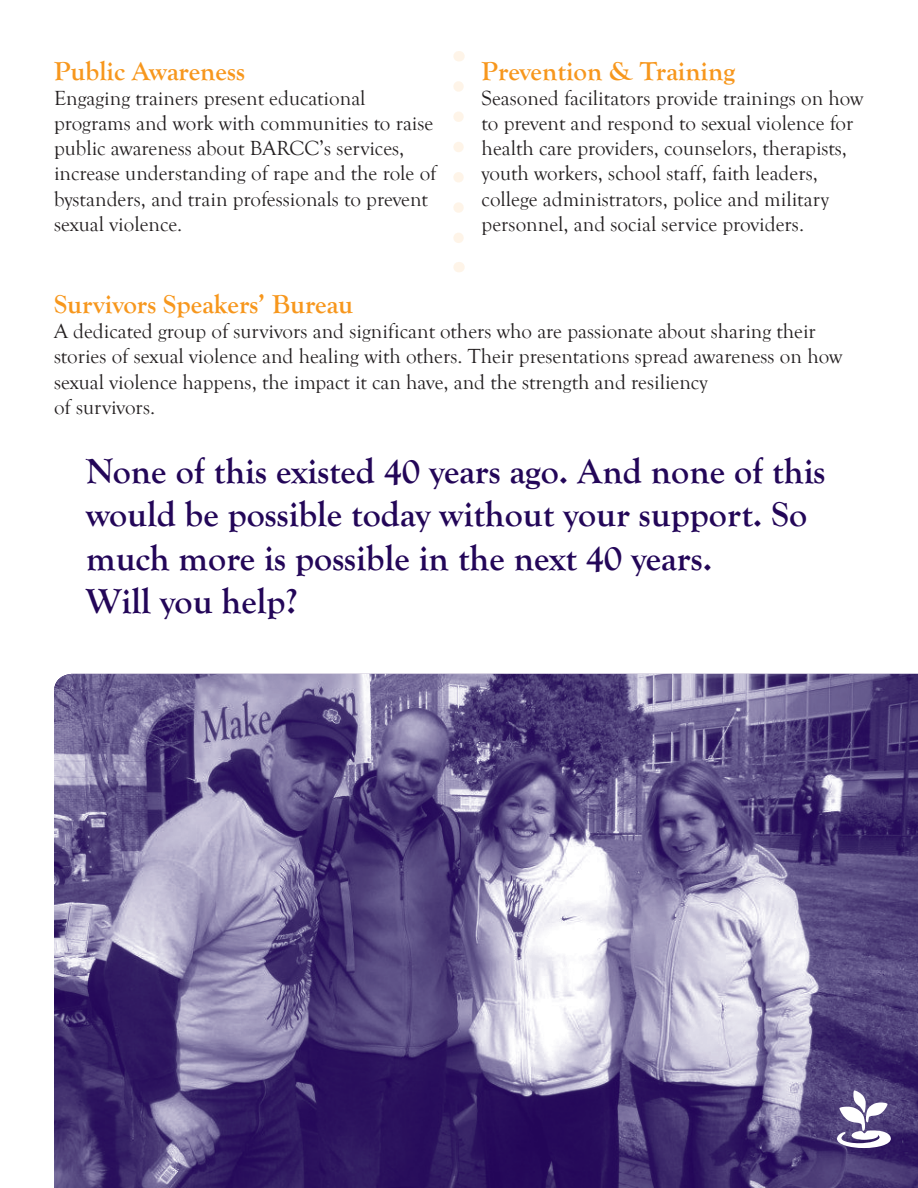
<style>
.page{position:relative;width:918px;height:1188px;background:#fff}
.page>*{position:absolute;margin:0;border:0;box-sizing:border-box;transform-origin:0 0}
.t1{font:700 36px/43.2px "Goudy Old Style T";color:#230658}
.t2{font:700 27px "Goudy Old Style T";color:#f7971d}
.t3{font:21px/25.2px "Goudy Old Style T";color:#231f20}
</style>
<div class="page">
<svg style="left:453px;top:86px;width:11px;height:157px"></svg>
<img style="left:54px;top:674px;width:864px;height:514px">
<svg style="left:837px;top:1091px;width:54px;height:57px"></svg>
<p class="t2" style="left:54px;top:56px;width:193px">Public Awareness</p>
<p class="t3" style="left:54px;top:86px;width:384px">Engaging trainers present educational programs and work with communities to raise public awareness about BARCC’s services, increase understanding of rape and the role of bystanders, and train professionals to prevent sexual violence.</p>
<p class="t2" style="left:482px;top:56px;width:255px">Prevention &amp; Training</p>
<p class="t3" style="left:482px;top:86px;width:383px">Seasoned facilitators provide trainings on how to prevent and respond to sexual violence for health care providers, counselors, therapists, youth workers, school staff, faith leaders, college administrators, police and military personnel, and social service providers.</p>
<p class="t2" style="left:54px;top:289px;width:301px">Survivors Speakers’ Bureau</p>
<p class="t3" style="left:54px;top:319px;width:790px">A dedicated group of survivors and significant others who are passionate about sharing their stories of sexual violence and healing with others. Their presentations spread awareness on how sexual violence happens, the impact it can have, and the strength and resiliency</p>
<p class="t3" style="left:54px;top:395px;width:103px">of survivors.</p>
<p class="t1" style="left:86px;top:450px;width:741px">None of this existed 40 years ago. And none of this would be possible today without your support. So much more is possible in the next 40 years.</p>
<p class="t1" style="left:86px;top:580px;width:213px">Will you help?</p>
</div>
